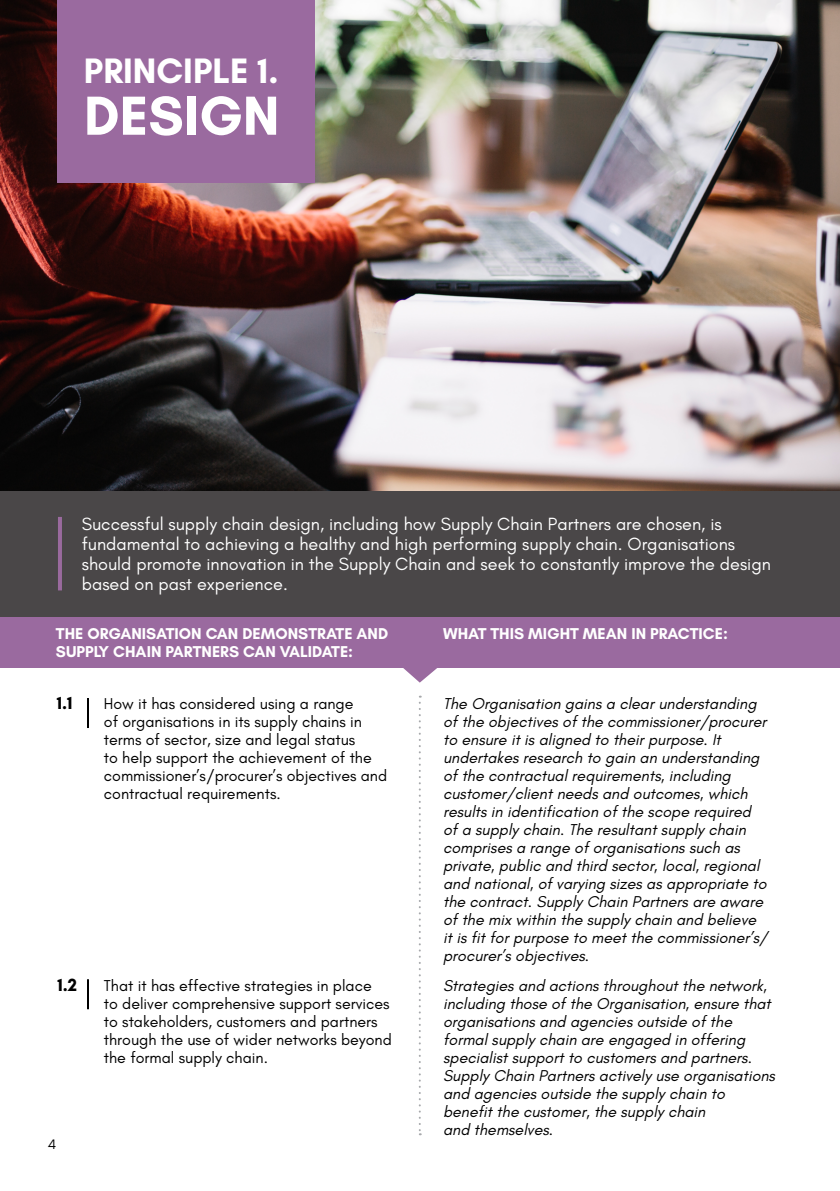
<style>
.page{position:relative;width:840px;height:1191px;background:#fff}
.page>*{position:absolute;margin:0;border:0;box-sizing:border-box;transform-origin:0 0}
.t1{font:700 56px "Glacial Indifference";color:#fff}
.t2{font:700 36px "Glacial Indifference";color:#fff}
.t3{font:18px/20px "Glacial Indifference";color:#fff}
.t4{font:700 18px "Glacial Indifference";color:#000}
.t5{font:italic 16px/18px "Glacial Indifference";color:#000}
.t6{font:16px/18px "Glacial Indifference";color:#000}
.t7{font:700 16px/18px "Glacial Indifference";color:#fff}
.t8{font:14px "Glacial Indifference";color:#000}
</style>
<div class="page">
<img style="left:0;top:0;width:839px;height:491px">
<div style="left:0;top:616px;width:839px;height:51px;background:#9a6a9f"></div>
<div style="left:0;top:491px;width:839px;height:125px;background:#4a4748"></div>
<hr style="left:58px;top:517px;width:4px;height:73px;background:#9a6a9e">
<div style="left:57px;top:0;width:257px;height:183px;background:#9a6a9f"></div>
<svg style="left:400px;top:667px;width:39px;height:15px"></svg>
<svg style="left:418px;top:695px;width:2px;height:440px"></svg>
<hr style="left:87px;top:698px;width:2px;height:30px;background:#000">
<hr style="left:87px;top:979px;width:2px;height:30px;background:#000">
<h2 class="t2" style="left:84px;top:48px;width:196px">PRINCIPLE 1.</h2>
<h1 class="t1" style="left:84px;top:81px;width:197px">DESIGN</h1>
<p class="t3" style="left:82px;top:514px;width:690px">Successful supply chain design, including how Supply Chain Partners are chosen, is fundamental to achieving a healthy and high performing supply chain. Organisations should promote innovation in the Supply Chain and seek to constantly improve the design based on past experience.</p>
<p class="t7" style="left:56px;top:624px;width:333px">THE ORGANISATION CAN DEMONSTRATE AND<br>SUPPLY CHAIN PARTNERS CAN VALIDATE:</p>
<p class="t7" style="left:443px;top:624px;width:286px">WHAT THIS MIGHT MEAN IN PRACTICE:</p>
<p class="t4" style="left:57px;top:691px;width:17px">1.1</p>
<p class="t6" style="left:104px;top:694px;width:285px">How it has considered using a range<br>of organisations in its supply chains in terms of sector, size and legal status<br>to help support the achievement of the commissioner’s/procurer’s objectives and contractual requirements.</p>
<p class="t4" style="left:57px;top:973px;width:21px">1.2</p>
<p class="t6" style="left:104px;top:976px;width:289px">That it has effective strategies in place<br>to deliver comprehensive support services to stakeholders, customers and partners through the use of wider networks beyond the formal supply chain.</p>
<p class="t8" style="left:48px;top:1136px;width:10px">4</p>
<p class="t5" style="left:443px;top:694px;width:326px">The Organisation gains a clear understanding of the objectives of the commissioner/procurer to ensure it is aligned to their purpose. It undertakes research to gain an understanding of the contractual requirements, including customer/client needs and outcomes, which results in identification of the scope required of a supply chain. The resultant supply chain comprises a range of organisations such as private, public and third sector, local, regional and national, of varying sizes as appropriate to the contract. Supply Chain Partners are aware of the mix within the supply chain and believe it is fit for purpose to meet the commissioner’s/ procurer’s objectives.</p>
<p class="t5" style="left:443px;top:976px;width:333px">Strategies and actions throughout the network, including those of the Organisation, ensure that organisations and agencies outside of the formal supply chain are engaged in offering specialist support to customers and partners.<br>Supply Chain Partners actively use organisations and agencies outside the supply chain to benefit the customer, the supply chain<br>and themselves.</p>
</div>
